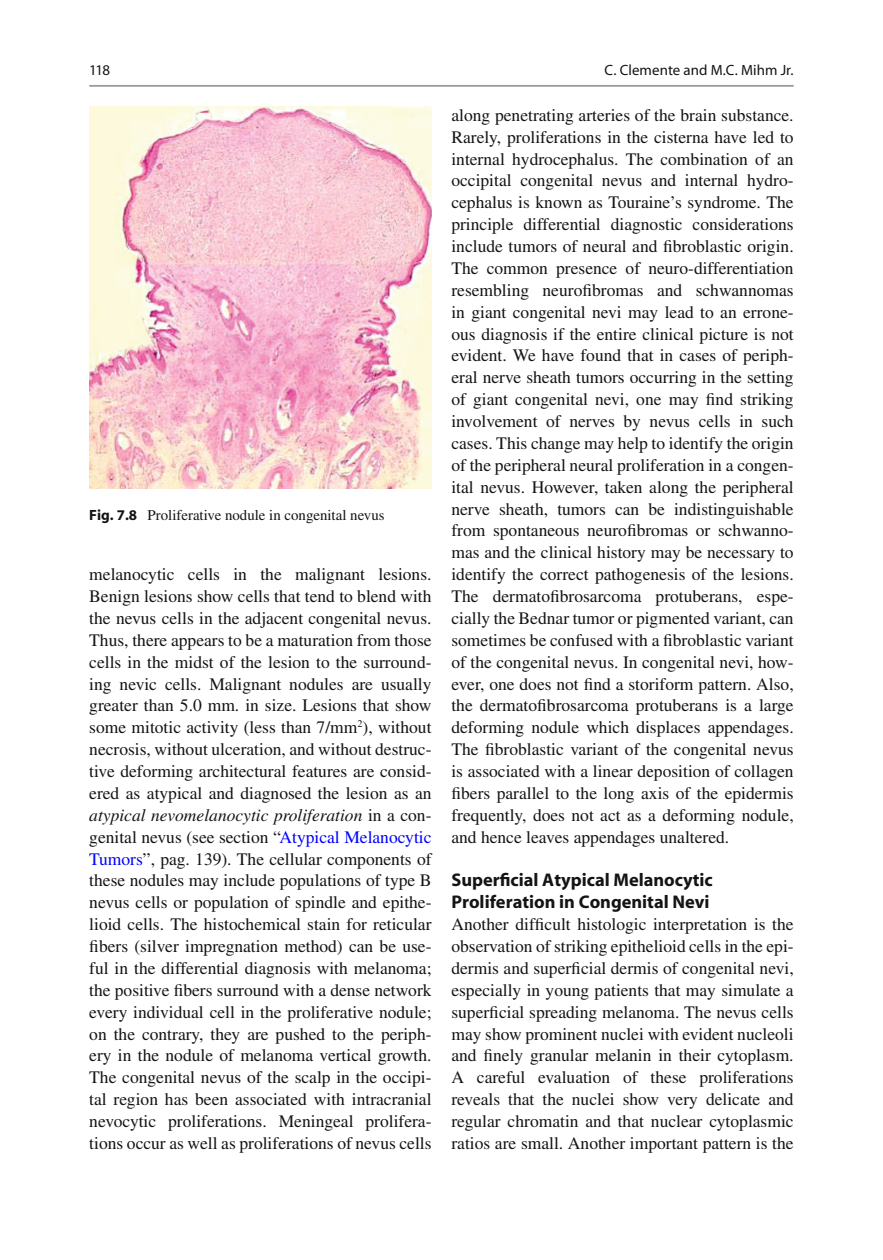
<style>
.page{position:relative;width:883px;height:1260px;background:#fff}
.page>*{position:absolute;margin:0;border:0;box-sizing:border-box;transform-origin:0 0}
.t1{font:700 18.38px/21.9px "Myriad";color:#131413}
.t2{font:17.5px/21.9px "Times";color:#131413;text-align:justify}
.t3{font:14.88px "Times";color:#131413}
.t4{font:14.88px "Myriad";letter-spacing:.005em;color:#131413}
.s1{font-family:"Myriad";font-weight:700}
.s2{font-style:italic}
.s3{color:#00f}
</style>
<div class="page">
<hr style="left:89px;top:85px;width:705px;height:2px;background:#989898">
<img style="left:89px;top:106px;width:343px;height:382px">
<p class="t4" style="left:89px;top:64px;width:22px">118</p>
<p class="t4" style="left:605px;top:64px;width:191px">C. Clemente and M.C. Mihm Jr.</p>
<p class="t3" style="left:89px;top:509px;width:297px"><span class="s1">Fig. 7.8</span> Proliferative nodule in congenital nevus</p>
<p class="t2" style="left:89px;top:565px;width:344px">melanocytic cells in the malignant lesions.<br>Benign lesions show cells that tend to blend with the nevus cells in the adjacent congenital nevus.<br>Thus, there appears to be a maturation from those cells in the midst of the lesion to the surround&shy;ing nevic cells. Malignant nodules are usually greater than 5.0 mm. in size. Lesions that show some mitotic activity (less than 7/mm <sup>2</sup> ), without necrosis, without ulceration, and without destruc&shy;tive deforming architectural features are consid&shy;ered as atypical and diagnosed the lesion as an <span class="s2">atypical nevomelanocytic proliferation</span> in a con&shy;genital nevus (see section “ <span class="s3">Atypical Melanocytic Tumors</span> ”, pag. 139). The cellular components of these nodules may include populations of type B nevus cells or population of spindle and epithe&shy;lioid cells. The histochemical stain for reticular fi bers (silver impregnation method) can be use&shy;ful in the differential diagnosis with melanoma; the positive fi bers surround with a dense network every individual cell in the proliferative nodule; on the contrary, they are pushed to the periph&shy;ery in the nodule of melanoma vertical growth.<br>The congenital nevus of the scalp in the occipi&shy;tal region has been associated with intracranial nevocytic proliferations. Meningeal prolifera&shy;tions occur as well as proliferations of nevus cells</p>
<p class="t2" style="left:451px;top:106px;width:344px">along penetrating arteries of the brain substance.<br>Rarely, proliferations in the cisterna have led to internal hydrocephalus. The combination of an occipital congenital nevus and internal hydro&shy;cephalus is known as Touraine’s syndrome. The principle differential diagnostic considerations include tumors of neural and fi broblastic origin.<br>The common presence of neuro-differentiation resembling neuro fi bromas and schwannomas in giant congenital nevi may lead to an errone&shy;ous diagnosis if the entire clinical picture is not evident. We have found that in cases of periph&shy;eral nerve sheath tumors occurring in the setting of giant congenital nevi, one may fi nd striking involvement of nerves by nevus cells in such cases. This change may help to identify the origin of the peripheral neural proliferation in a congen&shy;ital nevus. However, taken along the peripheral nerve sheath, tumors can be indistinguishable from spontaneous neuro fi bromas or schwanno&shy;mas and the clinical history may be necessary to identify the correct pathogenesis of the lesions.<br>The dermato fi brosarcoma protuberans, espe&shy;cially the Bednar tumor or pigmented variant, can sometimes be confused with a fi broblastic variant of the congenital nevus. In congenital nevi, how&shy;ever, one does not fi nd a storiform pattern. Also, the dermato fi brosarcoma protuberans is a large deforming nodule which displaces appendages.<br>The fi broblastic variant of the congenital nevus is associated with a linear deposition of collagen fi bers parallel to the long axis of the epidermis frequently, does not act as a deforming nodule, and hence leaves appendages unaltered.</p>
<p class="t1" style="left:451px;top:871px;width:263px">Super fi cial Atypical Melanocytic<br>Proliferation in Congenital Nevi</p>
<p class="t2" style="left:451px;top:915px;width:344px">Another dif fi cult histologic interpretation is the observation of striking epithelioid cells in the epi&shy;dermis and super fi cial dermis of congenital nevi, especially in young patients that may simulate a super fi cial spreading melanoma. The nevus cells may show prominent nuclei with evident nucleoli and fi nely granular melanin in their cytoplasm.<br>A careful evaluation of these proliferations reveals that the nuclei show very delicate and regular chromatin and that nuclear cytoplasmic ratios are small. Another important pattern is the</p>
</div>
